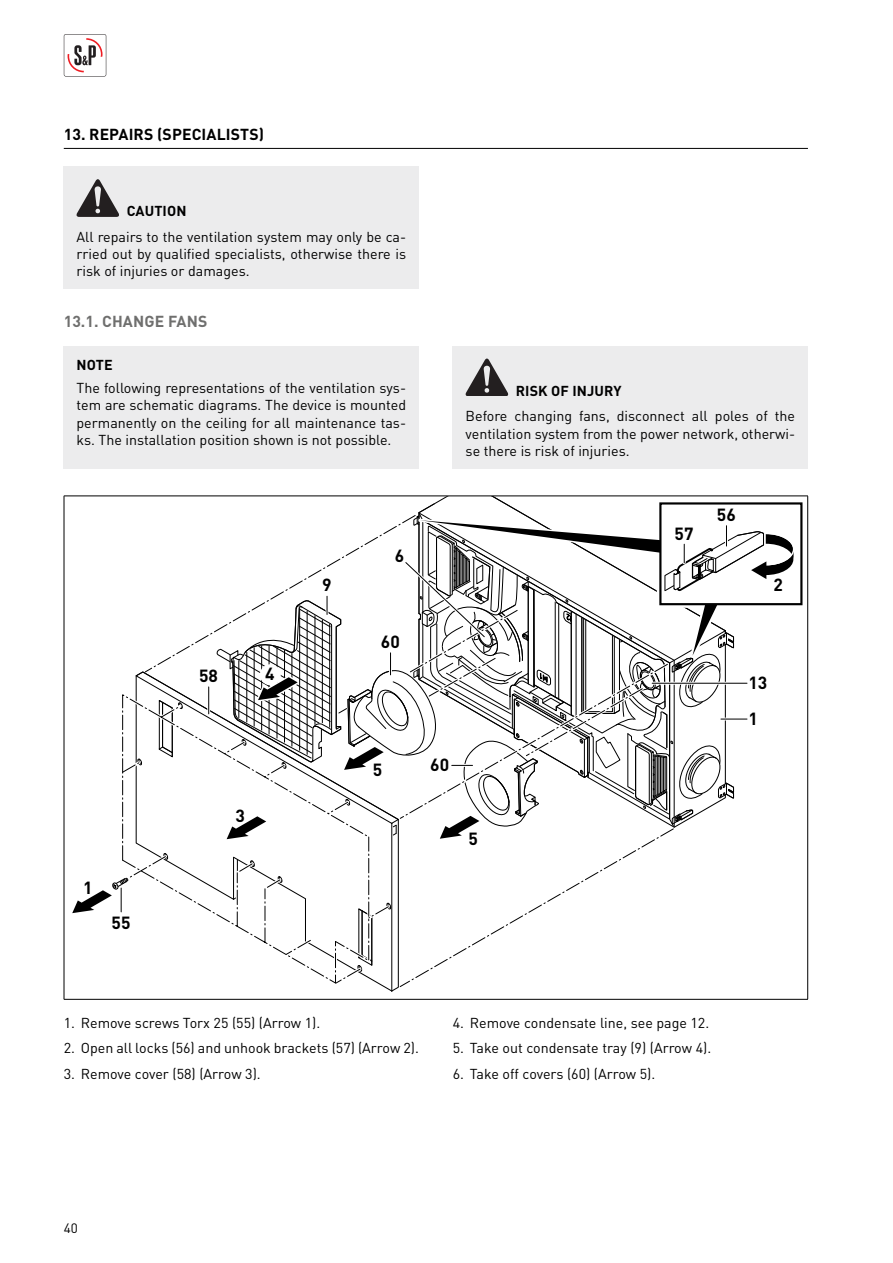
<style>
.page{position:relative;width:893px;height:1263px;background:#fff}
.page>*{position:absolute;margin:0;border:0;box-sizing:border-box;transform-origin:0 0}
.t1{font:700 17.4px "DIN";color:#000}
.t2{font:700 15.75px "DIN Pro";letter-spacing:.01em;color:#000}
.t3{font:700 15.75px "DIN Pro";letter-spacing:.01em;color:#6f6f6e}
.t4{font:14.25px/17.1px "DIN Pro";color:#000;text-align:justify}
.t5{font:700 14.25px "DIN Pro";letter-spacing:.01em;color:#000}
.t6{font:13.5px "DIN Pro";color:#000}
</style>
<div class="page">
<svg style="left:64px;top:34px;width:42px;height:43px"></svg>
<hr style="left:64px;top:148px;width:744px;height:1px;background:#000">
<div style="left:64px;top:167px;width:355px;height:122px;background:#ececed"></div>
<svg style="left:77px;top:180px;width:42px;height:36px"></svg>
<div style="left:64px;top:346px;width:355px;height:122px;background:#ececed"></div>
<div style="left:453px;top:346px;width:355px;height:122px;background:#ececed"></div>
<svg style="left:466px;top:359px;width:42px;height:37px"></svg>
<hr style="left:64px;top:496px;width:744px;height:1px;background:#000">
<hr style="left:64px;top:496px;width:1px;height:503px;background:#000">
<hr style="left:807px;top:496px;width:1px;height:503px;background:#000">
<hr style="left:64px;top:999px;width:744px;height:1px;background:#000">
<div style="left:657px;top:500px;width:148px;height:108px;border:7px solid #fff"></div>
<div style="left:659px;top:502px;width:143px;height:103px;border:2px solid #000"></div>
<svg style="left:67px;top:496px;width:729px;height:496px"></svg>
<p class="t2" style="left:64px;top:128px;width:202px">13. REPAIRS (SPECIALISTS)</p>
<p class="t5" style="left:127px;top:206px;width:61px">CAUTION</p>
<p class="t4" style="left:77px;top:230px;width:331px">All repairs to the ventilation system may only be ca&shy;rried out by qualified specialists, otherwise there is risk of injuries or damages.</p>
<p class="t3" style="left:64px;top:316px;width:145px">13.1. CHANGE FANS</p>
<p class="t5" style="left:77px;top:360px;width:38px">NOTE</p>
<p class="t4" style="left:77px;top:381px;width:331px">The following representations of the ventilation sys&shy;tem are schematic diagrams. The device is mounted permanently on the ceiling for all maintenance tas&shy;ks. The installation position shown is not possible.</p>
<p class="t5" style="left:516px;top:386px;width:107px">RISK OF INJURY</p>
<p class="t4" style="left:466px;top:409px;width:331px">Before changing fans, disconnect all poles of the ventilation system from the power network, otherwi&shy;se there is risk of injuries.</p>
<p class="t1" style="left:83px;top:881px;width:11px">1</p>
<p class="t1" style="left:112px;top:916px;width:20px">55</p>
<p class="t1" style="left:199px;top:670px;width:20px">58</p>
<p class="t1" style="left:265px;top:668px;width:11px">4</p>
<p class="t1" style="left:236px;top:809px;width:11px">3</p>
<p class="t1" style="left:322px;top:579px;width:11px">9</p>
<p class="t1" style="left:395px;top:550px;width:11px">6</p>
<p class="t1" style="left:381px;top:636px;width:20px">60</p>
<p class="t1" style="left:373px;top:763px;width:11px">5</p>
<p class="t1" style="left:430px;top:758px;width:20px">60</p>
<p class="t1" style="left:468px;top:832px;width:11px">5</p>
<p class="t1" style="left:675px;top:527px;width:20px">57</p>
<p class="t1" style="left:717px;top:509px;width:20px">56</p>
<p class="t1" style="left:774px;top:579px;width:11px">2</p>
<p class="t1" style="left:748px;top:676px;width:20px">13</p>
<p class="t1" style="left:748px;top:712px;width:11px">1</p>
<p class="t4" style="left:64px;top:1016px;width:258px">1. Remove screws Torx 25 (55) (Arrow 1).</p>
<p class="t4" style="left:64px;top:1041px;width:357px">2. Open all locks (56) and unhook brackets (57) (Arrow 2).</p>
<p class="t4" style="left:64px;top:1067px;width:198px">3. Remove cover (58) (Arrow 3).</p>
<p class="t4" style="left:453px;top:1016px;width:258px">4. Remove condensate line, see page 12.</p>
<p class="t4" style="left:453px;top:1041px;width:260px">5. Take out condensate tray (9) (Arrow 4).</p>
<p class="t4" style="left:453px;top:1067px;width:204px">6. Take off covers (60) (Arrow 5).</p>
<p class="t6" style="left:64px;top:1223px;width:16px">40</p>
</div>
